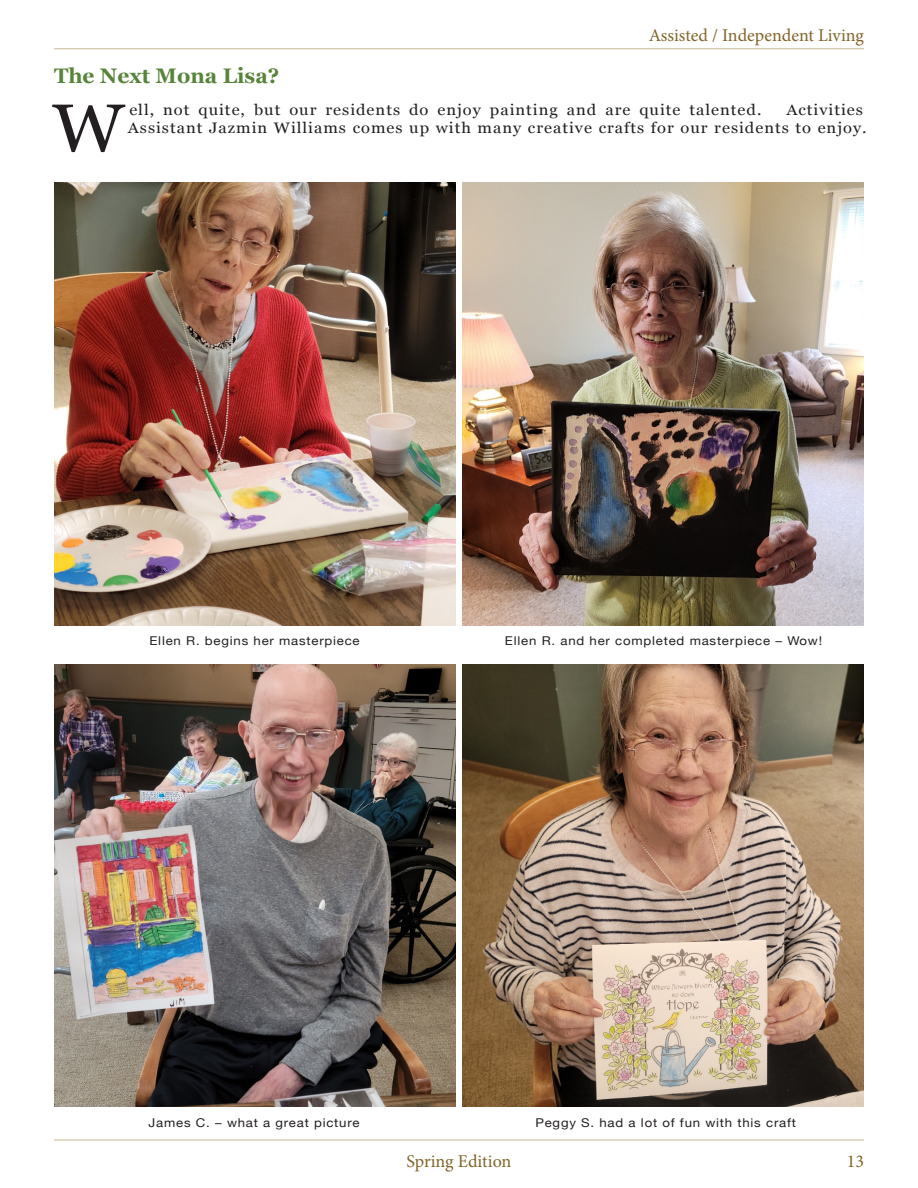
<style>
.page{position:relative;width:918px;height:1188px;background:#fff}
.page>*{position:absolute;margin:0;border:0;box-sizing:border-box;transform-origin:0 0}
.Paragraph_Style_1{font:67.65px "Georgia";color:#231f20;scale:1.09 1}
.t1{font:700 21px "Georgia";color:#58843a}
.t2{font:18px "Minion Pro";color:#826427}
.Paragraph_Style_1-2{font:15.15px/18px "Georgia";letter-spacing:.06em;color:#231f20;text-align:right;scale:1.09 1}
.Copy_w_o_Drop_Cap{font:12.15px "Helvetica Neue";letter-spacing:.06em;color:#231f20;scale:1.09 1}
</style>
<div class="page">
<hr style="left:54px;top:48px;width:810px;height:1px;background:#c6b893">
<hr style="left:54px;top:1140px;width:810px;height:1px;background:#c6b893">
<img style="left:54px;top:183px;width:401px;height:442px">
<img style="left:54px;top:664px;width:401px;height:443px">
<img style="left:463px;top:183px;width:401px;height:442px">
<img style="left:463px;top:664px;width:401px;height:443px">
<p class="t1" style="left:54px;top:60px;width:227px">The Next Mona Lisa?</p>
<p class="t2" style="left:649px;top:23px;width:217px">Assisted / Independent Living</p>
<p class="Paragraph_Style_1" style="left:52px;top:79px;width:67px">W</p>
<p class="Paragraph_Style_1-2" style="left:129px;top:101px;width:581px">ell, not quite, but our residents do enjoy painting and are quite talented.</p>
<p class="Paragraph_Style_1-2" style="left:128px;top:101px;width:679px">Activities<br>Assistant Jazmin Williams comes up with many creative crafts for our residents to enjoy.</p>
<p class="Copy_w_o_Drop_Cap" style="left:149px;top:632px;width:194px">Ellen R. begins her masterpiece</p>
<p class="Copy_w_o_Drop_Cap" style="left:505px;top:632px;width:293px">Ellen R. and her completed masterpiece – Wow!</p>
<p class="Copy_w_o_Drop_Cap" style="left:149px;top:1114px;width:195px">James C. – what a great picture</p>
<p class="Copy_w_o_Drop_Cap" style="left:535px;top:1114px;width:240px">Peggy S. had a lot of fun with this craft</p>
<p class="t2" style="left:407px;top:1149px;width:106px">Spring Edition</p>
<p class="t2" style="left:847px;top:1149px;width:19px">13</p>
</div>
